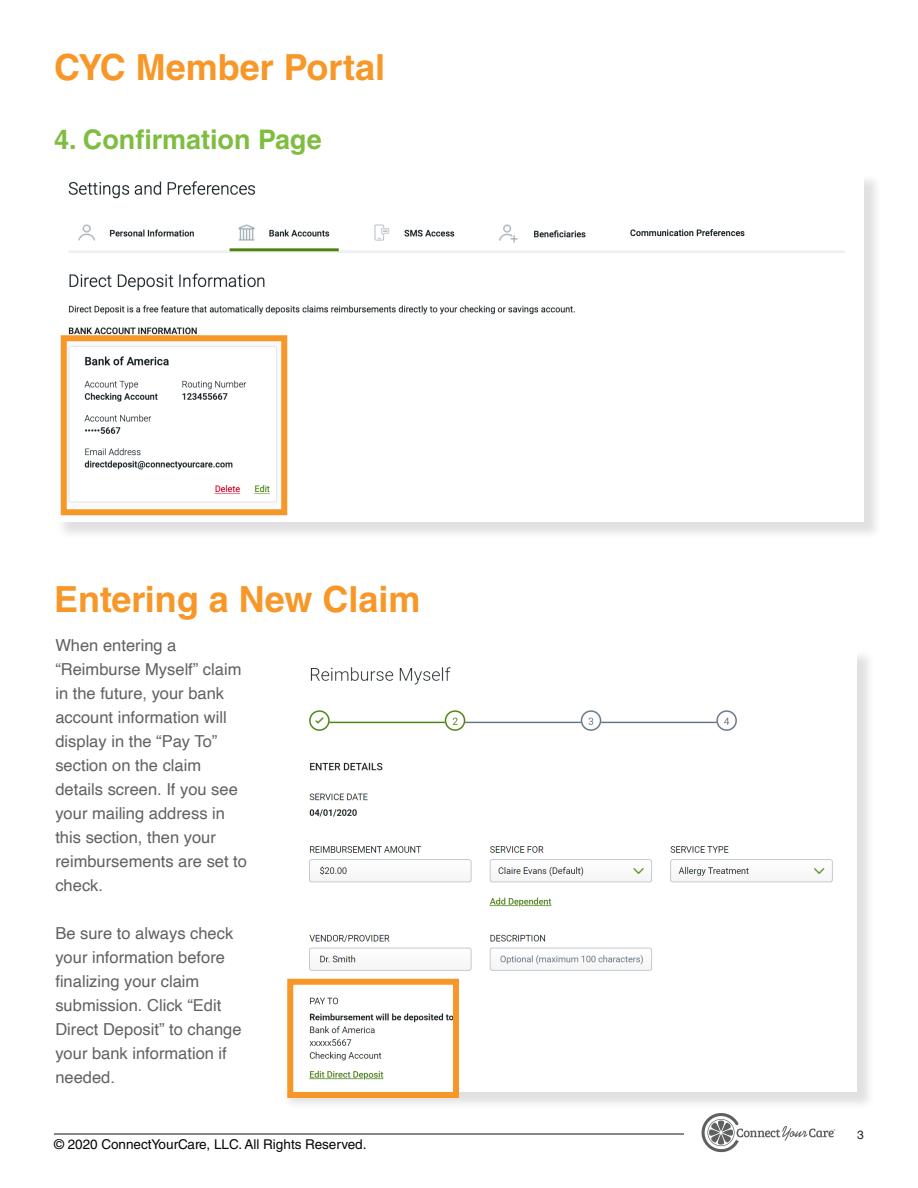
<style>
.page{position:relative;width:918px;height:1188px;background:#fff}
.page>*{position:absolute;margin:0;border:0;box-sizing:border-box;transform-origin:0 0}
.t1{font:700 36px "Helvetica LT Std";color:#f79727}
.t2{font:700 27px "Helvetica LT Std";color:#7fbd41}
.t3{font:16.5px/24px "Helvetica";color:#5f6162}
.t4{font:13.5px "Helvetica LT Std";color:#040503}
.t5{font:12px "Helvetica LT Std";color:#231f20}
</style>
<div class="page">
<svg style="left:702px;top:1113px;width:133px;height:39px"></svg>
<hr style="left:54px;top:1133px;width:630px;height:2px;background:#5f6162">
<div style="left:56px;top:173px;width:826px;height:367px;background:#231f20;opacity:.14"></div>
<img style="left:56px;top:173px;width:808px;height:348px">
<svg style="left:58px;top:332px;width:232px;height:186px"></svg>
<div style="left:282px;top:650px;width:593px;height:460px;background:#231f20;opacity:.14"></div>
<img style="left:282px;top:650px;width:574px;height:441px">
<svg style="left:284px;top:976px;width:178px;height:125px"></svg>
<p class="t1" style="left:54px;top:45px;width:333px">CYC Member Portal</p>
<p class="t2" style="left:54px;top:123px;width:269px">4. Confirmation Page</p>
<p class="t1" style="left:54px;top:578px;width:368px">Entering a New Claim</p>
<p class="t3" style="left:55px;top:634px;width:193px">When entering a “Reimburse Myself” claim in the future, your bank account information will display in the “Pay To” section on the claim details screen. If you see your mailing address in this section, then your reimbursements are set to check.</p>
<p class="t3" style="left:55px;top:922px;width:188px">Be sure to always check your information before finalizing your claim submission. Click “Edit<br>Direct Deposit” to change your bank information if needed.</p>
<p class="t4" style="left:54px;top:1136px;width:314px">© 2020 ConnectYourCare, LLC. All Rights Reserved.</p>
<p class="t5" style="left:857px;top:1128px;width:8px">3</p>
</div>
